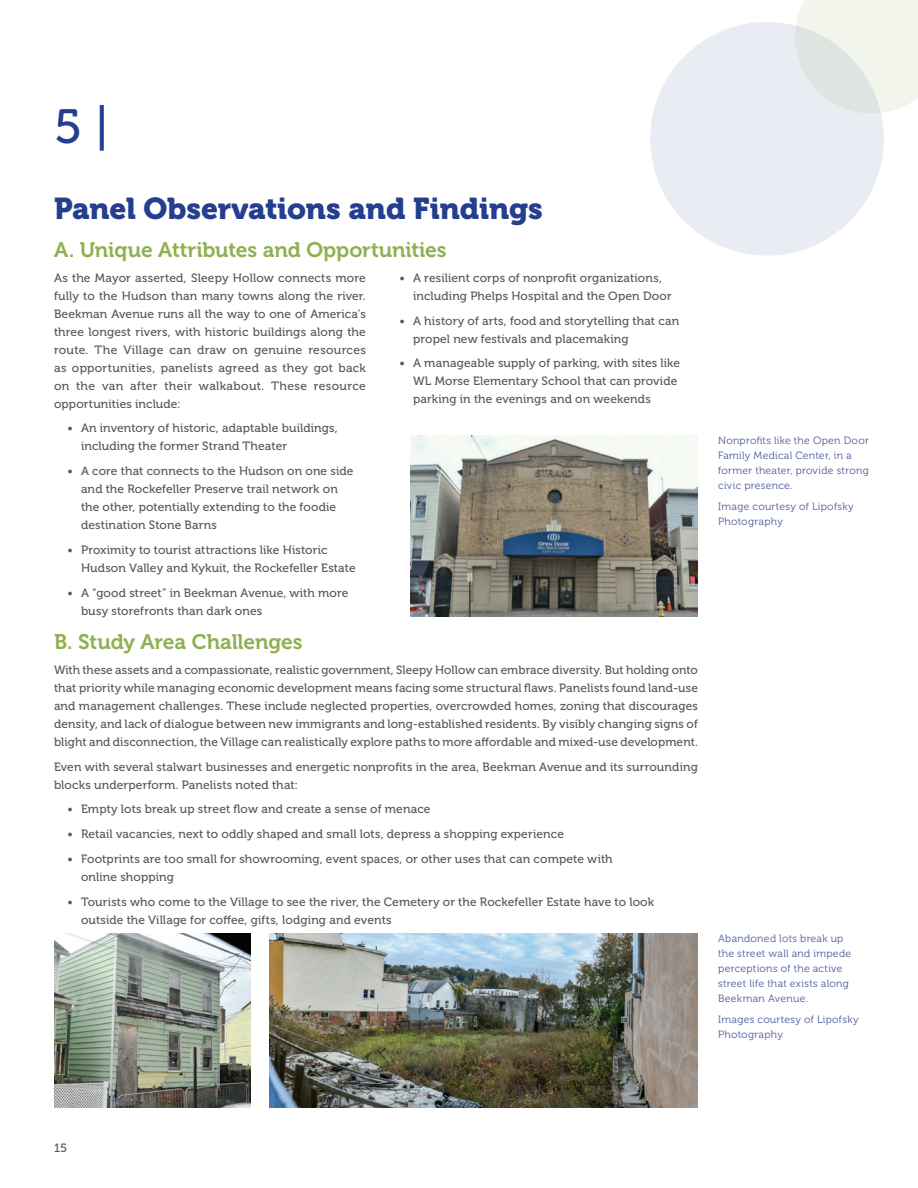
<style>
.page{position:relative;width:918px;height:1188px;background:#fff}
.page>*{position:absolute;margin:0;border:0;box-sizing:border-box;transform-origin:0 0}
.t1{font:48px "Museo 500";color:#253f8e}
.t2{font:30px "Museo 900";letter-spacing:-.005em;color:#253f8e}
.t3{font:21px "Museo 700";letter-spacing:-.005em;color:#8fb051}
.t4{font:12px/18px "Museo 500";letter-spacing:.01em;color:#57585a}
.t5{font:10.5px/15px "Museo 300";letter-spacing:.025em;color:#4d5a9e}
</style>
<div class="page">
<img style="left:410px;top:436px;width:288px;height:181px">
<img style="left:54px;top:934px;width:196px;height:173px">
<img style="left:270px;top:934px;width:428px;height:173px">
<div style="left:650px;top:22px;width:234px;height:234px;background:#e9ecf3;border-radius:50%"></div>
<svg style="left:795px;top:0;width:123px;height:113px;background:#eaefe9"></svg>
<h1 class="t1" style="left:54px;top:100px;width:57px">5 |</h1>
<h2 class="t2" style="left:54px;top:192px;width:490px">Panel Observations and Findings</h2>
<h3 class="t3" style="left:54px;top:238px;width:394px">A. Unique Attributes and Opportunities</h3>
<p class="t4" style="left:54px;top:269px;width:313px">As the Mayor asserted, Sleepy Hollow connects more fully to the Hudson than many towns along the river.<br>Beekman Avenue runs all the way to one of America’s three longest rivers, with historic buildings along the route. The Village can draw on genuine resources as opportunities, panelists agreed as they got back on the van after their walkabout. These resource opportunities include:</p>
<p class="t4" style="left:81px;top:420px;width:258px;text-indent:-14px">• An inventory of historic, adaptable buildings, including the former Strand Theater</p>
<p class="t4" style="left:81px;top:462px;width:274px;text-indent:-14px">• A core that connects to the Hudson on one side and the Rockefeller Preserve trail network on the other, potentially extending to the foodie destination Stone Barns</p>
<p class="t4" style="left:81px;top:541px;width:276px;text-indent:-14px">• Proximity to tourist attractions like Historic<br>Hudson Valley and Kykuit, the Rockefeller Estate</p>
<p class="t4" style="left:81px;top:584px;width:269px;text-indent:-14px">• A “good street” in Beekman Avenue, with more busy storefronts than dark ones</p>
<p class="t4" style="left:413px;top:269px;width:260px;text-indent:-14px">• A resilient corps of nonprofit organizations, including Phelps Hospital and the Open Door</p>
<p class="t4" style="left:413px;top:312px;width:268px;text-indent:-14px">• A history of arts, food and storytelling that can propel new festivals and placemaking</p>
<p class="t4" style="left:413px;top:354px;width:269px;text-indent:-14px">• A manageable supply of parking, with sites like<br>WL Morse Elementary School that can provide parking in the evenings and on weekends</p>
<h3 class="t3" style="left:54px;top:630px;width:250px">B. Study Area Challenges</h3>
<p class="t4" style="left:54px;top:661px;width:645px;text-align:justify">With these assets and a compassionate, realistic government, Sleepy Hollow can embrace diversity. But holding onto that priority while managing economic development means facing some structural flaws. Panelists found land-use and management challenges. These include neglected properties, overcrowded homes, zoning that discourages density, and lack of dialogue between new immigrants and long-established residents. By visibly changing signs of blight and disconnection, the Village can realistically explore paths to more affordable and mixed-use development.</p>
<p class="t4" style="left:54px;top:758px;width:645px">Even with several stalwart businesses and energetic nonprofits in the area, Beekman Avenue and its surrounding blocks underperform. Panelists noted that:</p>
<p class="t4" style="left:68px;top:800px;width:365px">• Empty lots break up street flow and create a sense of menace</p>
<p class="t4" style="left:68px;top:825px;width:498px">• Retail vacancies, next to oddly shaped and small lots, depress a shopping experience</p>
<p class="t4" style="left:81px;top:850px;width:533px;text-indent:-14px">• Footprints are too small for showrooming, event spaces, or other uses that can compete with online shopping</p>
<p class="t4" style="left:81px;top:893px;width:575px;text-indent:-14px">• Tourists who come to the Village to see the river, the Cemetery or the Rockefeller Estate have to look outside the Village for coffee, gifts, lodging and events</p>
<p class="t5" style="left:718px;top:433px;width:152px">Nonprofits like the Open Door<br>Family Medical Center, in a former theater, provide strong civic presence.</p>
<p class="t5" style="left:718px;top:499px;width:137px">Image courtesy of Lipofsky<br>Photography</p>
<p class="t5" style="left:718px;top:931px;width:135px">Abandoned lots break up the street wall and impede perceptions of the active street life that exists along<br>Beekman Avenue.</p>
<p class="t5" style="left:718px;top:1012px;width:142px">Images courtesy of Lipofsky<br>Photography</p>
<p class="t4" style="left:54px;top:1139px;width:15px">15</p>
</div>
